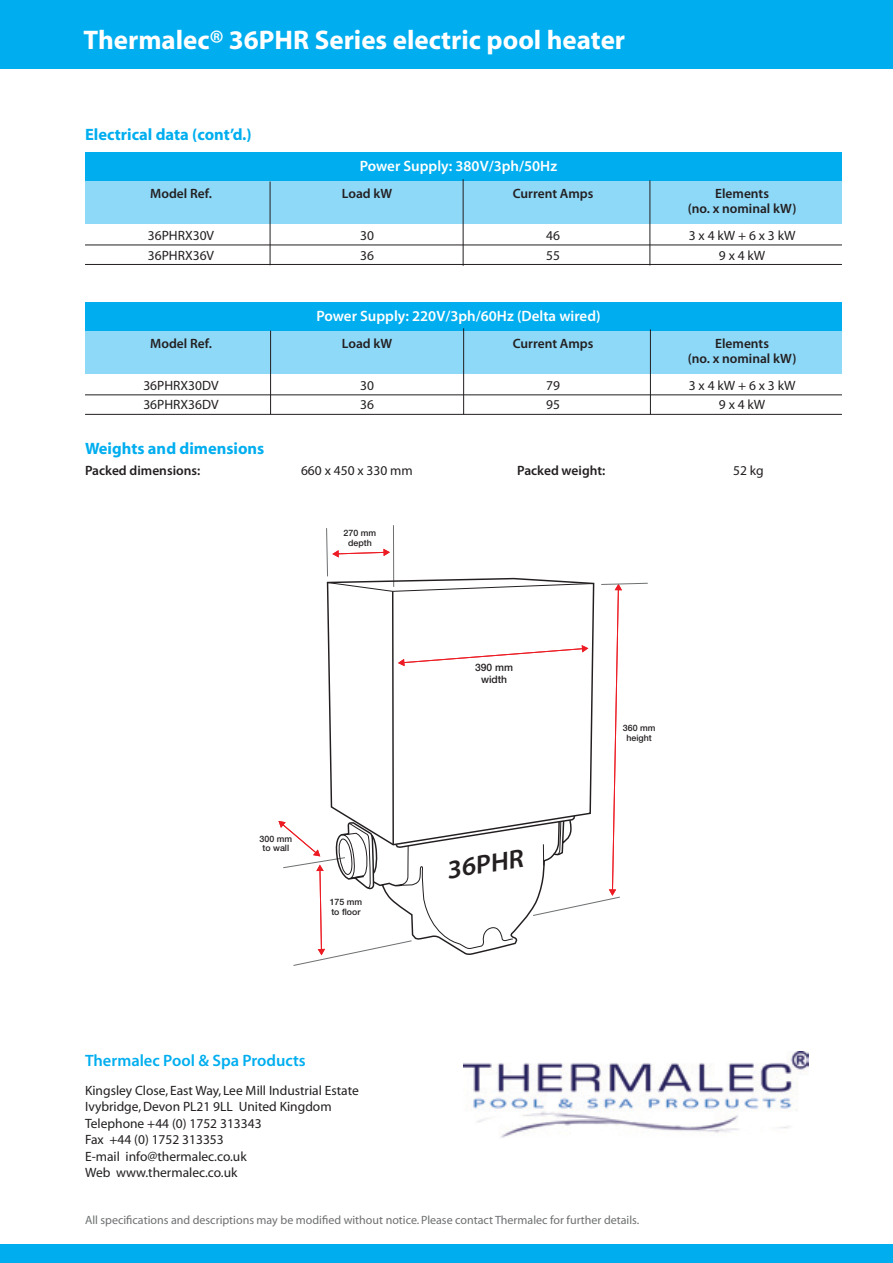
<style>
.page{position:relative;width:893px;height:1263px;background:#fff}
.page>*{position:absolute;margin:0;border:0;box-sizing:border-box;transform-origin:0 0}
.t1{font:700 27px "Myriad";color:#fff}
.t2{font:italic 600 26.1px "Myriad Pro";color:#231f20}
.t3{font:700 16.5px "Myriad";color:#00aeef}
.t4{font:600 16.5px "Myriad Pro";color:#00aeef}
.t5{font:600 15px "Myriad Pro";color:#fff}
.t6{font:13.5px/16.5px "Myriad";color:#231f20}
.t7{font:600 13.5px/15px "Myriad Pro";color:#231f20;text-align:center}
.t8{font:12px "Myriad";color:#6d6f71}
.t9{font:500 10.35px/11.7px "Helvetica Neue";color:#231f20;text-align:center}
.t10{font:500 8.85px/9.6px "Helvetica Neue";color:#231f20;text-align:center}
</style>
<div class="page">
<div style="left:0;top:0;width:893px;height:68px;background:#00aeef"></div>
<img style="left:463px;top:1052px;width:346px;height:86px">
<div style="left:0;top:1244px;width:893px;height:19px;background:#00aeef"></div>
<div style="left:85px;top:152px;width:757px;height:30px;background:#00aeef"></div>
<div style="left:85px;top:181px;width:757px;height:42px;background:#8ed8f8"></div>
<hr style="left:85px;top:245px;width:757px;height:1px;background:#231f20">
<hr style="left:85px;top:264px;width:757px;height:1px;background:#231f20">
<hr style="left:270px;top:182px;width:1px;height:83px;background:#231f20">
<hr style="left:649px;top:180px;width:1px;height:85px;background:#231f20">
<hr style="left:463px;top:179px;width:1px;height:87px;background:#231f20">
<div style="left:85px;top:302px;width:757px;height:30px;background:#00aeef"></div>
<div style="left:85px;top:331px;width:757px;height:42px;background:#8ed8f8"></div>
<hr style="left:85px;top:394px;width:757px;height:1px;background:#231f20">
<hr style="left:85px;top:414px;width:757px;height:1px;background:#231f20">
<hr style="left:270px;top:331px;width:1px;height:83px;background:#231f20">
<hr style="left:650px;top:329px;width:1px;height:85px;background:#231f20">
<hr style="left:463px;top:328px;width:1px;height:87px;background:#231f20">
<svg style="left:278px;top:525px;width:344px;height:441px"></svg>
<h1 class="t1" style="left:84px;top:26px;width:543px">Thermalec® 36PHR Series electric pool heater</h1>
<p class="t3" style="left:85px;top:126px;width:168px">Electrical data (cont’d.)</p>
<p class="t5" style="left:360px;top:156px;width:199px">Power Supply: 380V/3ph/50Hz</p>
<p class="t7" style="left:150px;top:186px;width:63px">Model Ref.</p>
<p class="t7" style="left:342px;top:186px;width:52px">Load kW</p>
<p class="t7" style="left:513px;top:186px;width:82px">Current Amps</p>
<p class="t7" style="left:688px;top:186px;width:110px">Elements<br>(no. x nominal kW)</p>
<p class="t6" style="left:148px;top:228px;width:68px">36PHRX30V</p>
<p class="t6" style="left:360px;top:228px;width:15px">30</p>
<p class="t6" style="left:546px;top:228px;width:15px">46</p>
<p class="t6" style="left:689px;top:228px;width:108px">3 x 4 kW + 6 x 3 kW</p>
<p class="t6" style="left:148px;top:247px;width:68px">36PHRX36V</p>
<p class="t6" style="left:360px;top:247px;width:15px">36</p>
<p class="t6" style="left:546px;top:247px;width:15px">55</p>
<p class="t6" style="left:719px;top:247px;width:48px">9 x 4 kW</p>
<p class="t5" style="left:317px;top:306px;width:286px">Power Supply: 220V/3ph/60Hz (Delta wired)</p>
<p class="t7" style="left:150px;top:336px;width:63px">Model Ref.</p>
<p class="t7" style="left:342px;top:336px;width:52px">Load kW</p>
<p class="t7" style="left:513px;top:336px;width:82px">Current Amps</p>
<p class="t7" style="left:688px;top:336px;width:110px">Elements<br>(no. x nominal kW)</p>
<p class="t6" style="left:143px;top:378px;width:77px">36PHRX30DV</p>
<p class="t6" style="left:360px;top:378px;width:15px">30</p>
<p class="t6" style="left:546px;top:378px;width:15px">79</p>
<p class="t6" style="left:689px;top:378px;width:108px">3 x 4 kW + 6 x 3 kW</p>
<p class="t6" style="left:143px;top:397px;width:77px">36PHRX36DV</p>
<p class="t6" style="left:360px;top:397px;width:15px">36</p>
<p class="t6" style="left:546px;top:397px;width:15px">95</p>
<p class="t6" style="left:719px;top:397px;width:48px">9 x 4 kW</p>
<p class="t3" style="left:85px;top:439px;width:181px">Weights and dimensions</p>
<p class="t7" style="left:85px;top:462px;width:117px">Packed dimensions:</p>
<p class="t6" style="left:301px;top:462px;width:113px">660 x 450 x 330 mm</p>
<p class="t7" style="left:517px;top:462px;width:90px">Packed weight:</p>
<p class="t6" style="left:733px;top:462px;width:32px">52 kg</p>
<p class="t10" style="left:344px;top:528px;width:34px">270 mm depth</p>
<p class="t10" style="left:260px;top:834px;width:34px">300 mm to wall</p>
<p class="t10" style="left:330px;top:897px;width:34px;text-align:left">175 mm to floor</p>
<p class="t4" style="left:85px;top:1050px;width:222px">Thermalec Pool &amp; Spa Products</p>
<p class="t6" style="left:85px;top:1082px;width:275px">Kingsley Close, East Way, Lee Mill Industrial Estate Ivybridge, Devon PL21 9LL United Kingdom Telephone +44 (0) 1752 313343<br>Fax +44 (0) 1752 313353<br>E-mail info@thermalec.co.uk<br>Web www.thermalec.co.uk</p>
<p class="t9" style="left:475px;top:662px;width:39px">390 mm width</p>
<h2 class="t2" style="left:444px;top:854px;width:78px;rotate:-9deg">36PHR</h2>
<p class="t10" style="left:623px;top:723px;width:34px">360 mm height</p>
<p class="t8" style="left:85px;top:1214px;width:556px">All specifications and descriptions may be modified without notice. Please contact Thermalec for further details.</p>
</div>
